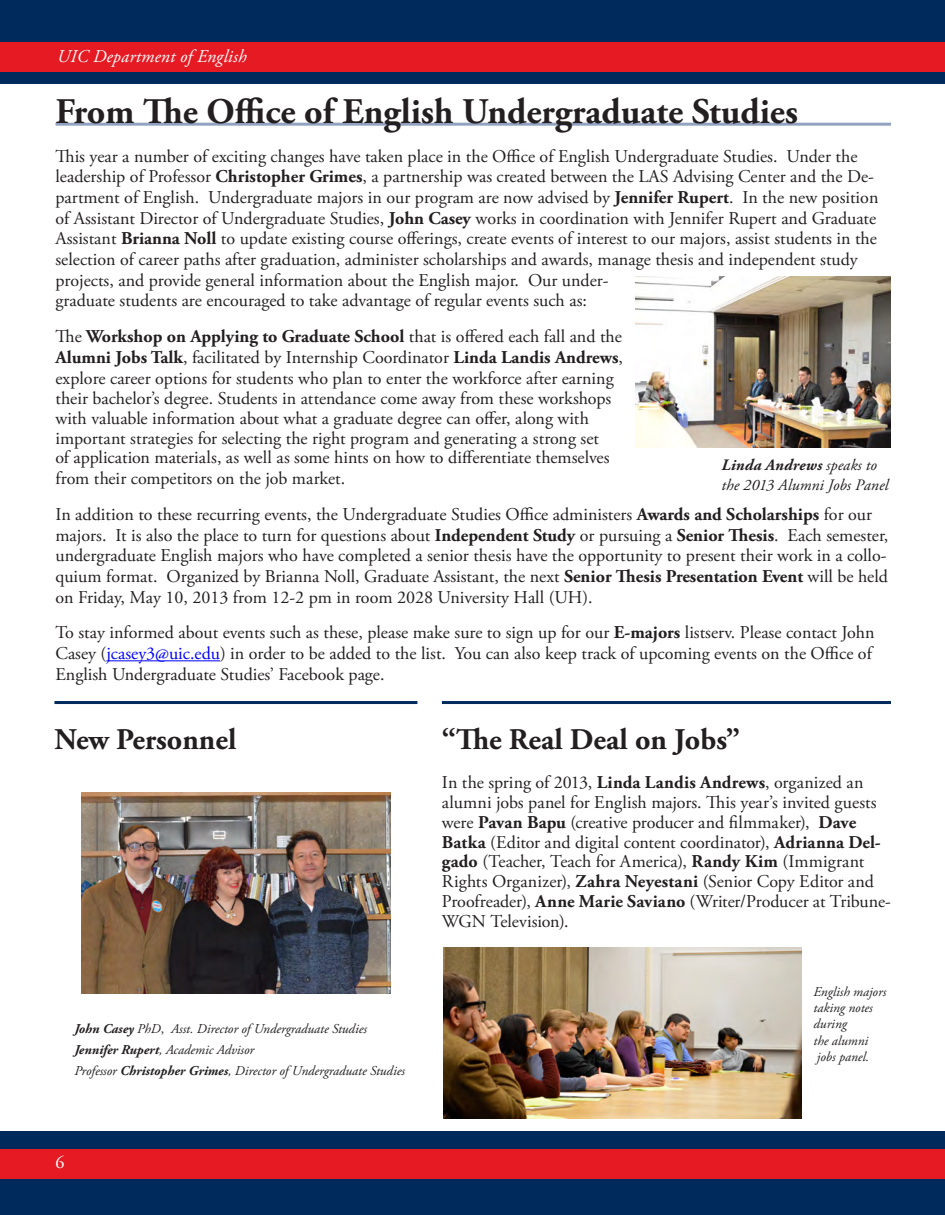
<style>
.page{position:relative;width:945px;height:1215px;background:#fff}
.page>*{position:absolute;margin:0;border:0;box-sizing:border-box;transform-origin:0 0}
.Section_Head{font:700 36px "Adobe Garamond Pro";color:#231f20}
.Body_Text-Main{font:700 30px "Adobe Garamond Pro";color:#231f20}
.Heading1{font:700 30px "Adobe Garamond Pro";color:#231f20}
.Body_Text-Main-2{font:18px/20.7px "Adobe Garamond Pro";color:#231f20}
.t1{font:italic 18px "Adobe Garamond Pro";letter-spacing:.01em;color:#fff}
.t2{font:18px "Adobe Garamond Pro";color:#fff}
.Body_Text-Main-3{font:italic 15.9px/19.8px "Adobe Garamond Pro";letter-spacing:.005em;color:#231f20}
.Picture_captions{font:italic 13.5px/16.2px "Adobe Garamond Pro";color:#231f20}
.s1{font-weight:700}
.s2{color:#00f}
.s3{font-style:normal}
</style>
<div class="page">
<div style="left:0;top:0;width:945px;height:83px;background:#00295c"></div>
<div style="left:0;top:1132px;width:945px;height:83px;background:#00295c"></div>
<div style="left:0;top:1149px;width:945px;height:30px;background:#e51a23"></div>
<div style="left:0;top:42px;width:945px;height:30px;background:#e51a23"></div>
<hr style="left:54px;top:701px;width:363px;height:3px;background:#00295c">
<hr style="left:56px;top:123px;width:835px;height:3px;background:#92a2c1">
<hr style="left:442px;top:701px;width:449px;height:3px;background:#00295c">
<hr style="left:106px;top:660px;width:114px;height:1px;background:#00f">
<img style="left:444px;top:947px;width:357px;height:171px">
<img style="left:81px;top:792px;width:309px;height:202px">
<img style="left:635px;top:277px;width:256px;height:171px">
<p class="t1" style="left:57px;top:45px;width:191px">UIC Department of English</p>
<p class="Section_Head" style="left:56px;top:90px;width:744px">From The Office of English Undergraduate Studies</p>
<p class="Body_Text-Main-2" style="left:56px;top:146px;width:824px">This year a number of exciting changes have taken place in the Office of English Undergraduate Studies. Under the leadership of Professor <span class="s1">Christopher Grimes</span>, a partnership was created between the LAS Advising Center and the De&shy;partment of English. Undergraduate majors in our program are now advised by <span class="s1">Jennifer Rupert</span>. In the new position of Assistant Director of Undergraduate Studies, <span class="s1">John Casey</span> works in coordination with Jennifer Rupert and Graduate Assistant <span class="s1">Brianna Noll</span> to update existing course offerings, create events of interest to our majors, assist students in the selection of career paths after graduation, administer scholarships and awards, manage thesis and independent study projects, and provide general information about the English major. Our under-<br>graduate students are encouraged to take advantage of regular events such as:</p>
<p class="Body_Text-Main-2" style="left:55px;top:327px;width:569px;line-height:20.2px">The <span class="s1">Workshop on Applying to Graduate School</span> that is offered each fall and the <span class="s1">Alumni Jobs Talk</span>, facilitated by Internship Coordinator <span class="s1">Linda Landis Andrews</span>, explore career options for students who plan to enter the workforce after earning their bachelor’s degree. Students in attendance come away from these workshops with valuable information about what a graduate degree can offer, along with important strategies for selecting the right program and generating a strong set<br>of application materials, as well as some hints on how to differentiate themselves from their competitors on the job market.</p>
<p class="Body_Text-Main-2" style="left:56px;top:504px;width:834px">In addition to these recurring events, the Undergraduate Studies Office administers <span class="s1">Awards and Scholarships</span> for our majors. It is also the place to turn for questions about <span class="s1">Independent Study</span> or pursuing a <span class="s1">Senior Thesis</span>. Each semester, undergraduate English majors who have completed a senior thesis have the opportunity to present their work in a collo&shy;quium format. Organized by Brianna Noll, Graduate Assistant, the next <span class="s1">Senior Thesis Presentation Event</span> will be held on Friday, May 10, 2013 from 12-2 pm in room 2028 University Hall (UH).</p>
<p class="Body_Text-Main-2" style="left:56px;top:623px;width:821px">To stay informed about events such as these, please make sure to sign up for our <span class="s1">E-majors</span> listserv. Please contact John<br>Casey (<span class="s2">jcasey3@uic.edu</span>) in order to be added to the list. You can also keep track of upcoming events on the Office of<br>English Undergraduate Studies’ Facebook page.</p>
<p class="Body_Text-Main-3" style="left:722px;top:456px;width:169px"><span class="s1">Linda Andrews</span> speaks to the 2013 Alumni Jobs Panel</p>
<p class="Heading1" style="left:54px;top:722px;width:183px">New Personnel</p>
<p class="Picture_captions" style="left:74px;top:1021px;width:294px"><span class="s1">John Casey</span> PhD<span class="s3">,</span> Asst. Director of Undergraduate Studies</p>
<p class="Picture_captions" style="left:74px;top:1042px;width:181px"><span class="s1">Jennifer Rupert</span>, Academic Advisor</p>
<p class="Picture_captions" style="left:74px;top:1063px;width:332px">Professor <span class="s1">Christopher Grimes</span>, Director of Undergraduate Studies</p>
<p class="t2" style="left:56px;top:1151px;width:10px">6</p>
<p class="Body_Text-Main" style="left:442px;top:722px;width:300px">“The Real Deal on Jobs”</p>
<p class="Body_Text-Main-2" style="left:442px;top:774px;width:451px;line-height:19.8px">In the spring of 2013, <span class="s1">Linda Landis Andrews</span>, organized an alumni jobs panel for English majors. This year’s invited guests were <span class="s1">Pavan Bapu</span> (creative producer and filmmaker), <span class="s1">Dave Batka</span> (Editor and digital content coordinator), <span class="s1">Adrianna Del&shy;gado</span> (Teacher, Teach for America), <span class="s1">Randy Kim</span> (Immigrant Rights Organizer), <span class="s1">Zahra Neyestani</span> (Senior Copy Editor and Proofreader), <span class="s1">Anne Marie Saviano</span> (Writer/Producer at Tribune-WGN Television).</p>
<p class="Picture_captions" style="left:814px;top:984px;width:74px">English majors taking notes during</p>
<p class="Picture_captions" style="left:814px;top:1033px;width:56px">the alumni</p>
<p class="Picture_captions" style="left:817px;top:1049px;width:54px">jobs panel.</p>
</div>
